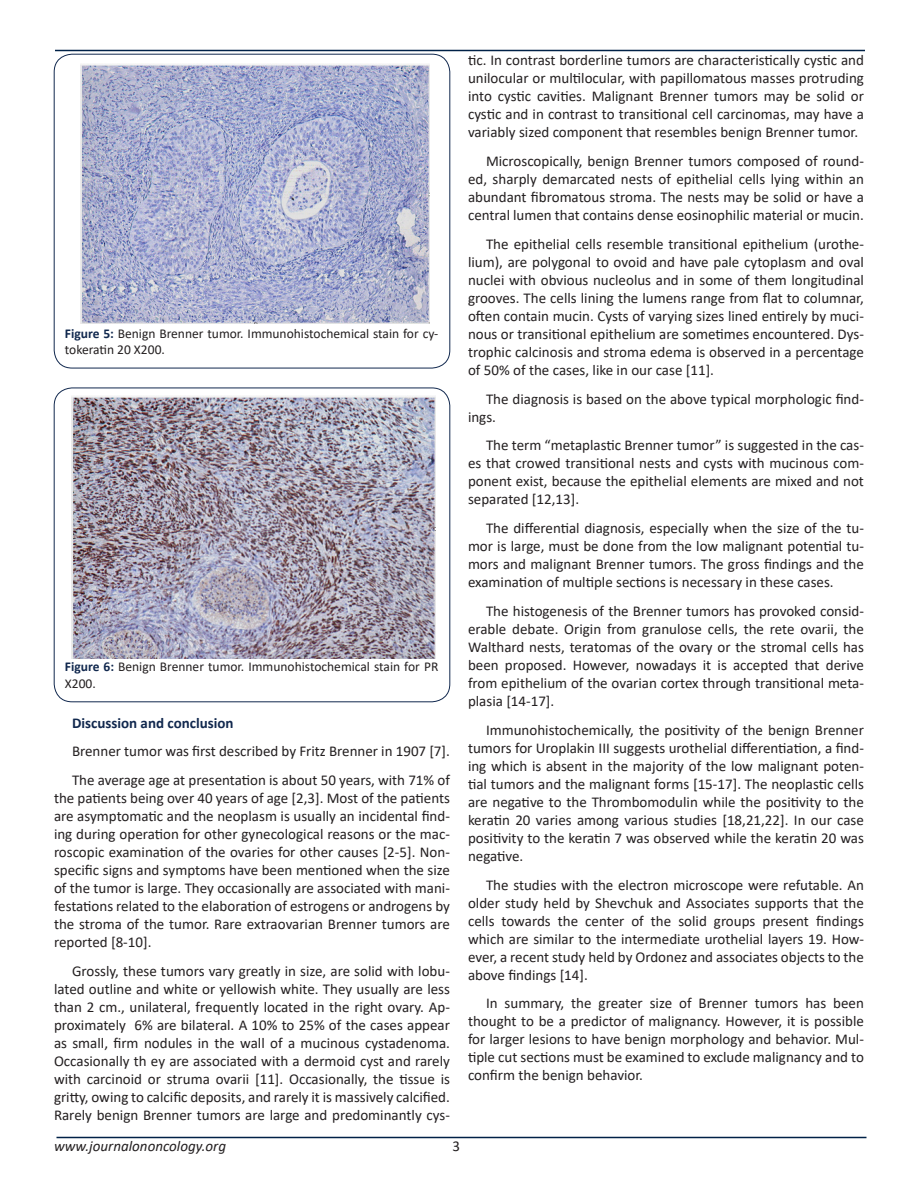
<style>
.page{position:relative;width:918px;height:1188px;background:#fff}
.page>*{position:absolute;margin:0;border:0;box-sizing:border-box;transform-origin:0 0}
.t1{font:15px/18px "Calibri";color:#231f20;text-align:justify}
.t2{font:italic 15px "Calibri";color:#231f20}
.t3{font:700 15px "Calibri";color:#11284e}
.t4{font:13.5px/16.5px "Calibri";color:#231f20}
.s1{font-weight:700;color:#11284e}
</style>
<div class="page">
<hr style="left:55px;top:50px;width:810px;height:1px;background:#002147">
<hr style="left:56px;top:1137px;width:810px;height:1px;background:#002147">
<div style="left:54px;top:54px;width:396px;height:314px;border:1px solid #11284e;border-radius:18px"></div>
<img style="left:80px;top:64px;width:350px;height:260px">
<div style="left:54px;top:388px;width:396px;height:314px;border:1px solid #11284e;border-radius:18px"></div>
<img style="left:71px;top:395px;width:365px;height:263px">
<p class="t4" style="left:65px;top:324px;width:375px"><span class="s1">Figure 5:</span> Benign Brenner tumor. Immunohistochemical stain for cy&shy;tokeratin 20 Χ200.</p>
<p class="t4" style="left:65px;top:658px;width:375px"><span class="s1">Figure 6:</span> Benign Brenner tumor. Immunohistochemical stain for PR<br>Χ200.</p>
<p class="t3" style="left:72px;top:712px;width:163px">Discussion and conclusion</p>
<p class="t1" style="left:72px;top:742px;width:379px">Brenner tumor was first described by Fritz Brenner in 1907 [7].</p>
<p class="t1" style="left:54px;top:771px;width:397px;text-indent:18px">The average age at presentation is about 50 years, with 71% of the patients being over 40 years of age [2,3]. Most of the patients are asymptomatic and the neoplasm is usually an incidental find&shy;ing during operation for other gynecological reasons or the mac&shy;roscopic examination of the ovaries for other causes [2-5]. Non&shy;specific signs and symptoms have been mentioned when the size of the tumor is large. They occasionally are associated with mani&shy;festations related to the elaboration of estrogens or androgens by the stroma of the tumor. Rare extraovarian Brenner tumors are reported [8-10].</p>
<p class="t1" style="left:54px;top:962px;width:397px;text-indent:18px">Grossly, these tumors vary greatly in size, are solid with lobu&shy;lated outline and white or yellowish white. They usually are less than 2 cm., unilateral, frequently located in the right ovary. Ap&shy;proximately 6% are bilateral. A 10% to 25% of the cases appear as small, firm nodules in the wall of a mucinous cystadenoma.<br>Occasionally th ey are associated with a dermoid cyst and rarely with carcinoid or struma ovarii [11]. Occasionally, the tissue is gritty, owing to calcific deposits, and rarely it is massively calcified.<br>Rarely benign Brenner tumors are large and predominantly cys-</p>
<p class="t2" style="left:54px;top:1136px;width:174px">www.journalononcology.org</p>
<p class="t1" style="left:452px;top:1137px;width:9px">3</p>
<p class="t1" style="left:468px;top:51px;width:397px">tic. In contrast borderline tumors are characteristically cystic and unilocular or multilocular, with papillomatous masses protruding into cystic cavities. Malignant Brenner tumors may be solid or cystic and in contrast to transitional cell carcinomas, may have a variably sized component that resembles benign Brenner tumor.</p>
<p class="t1" style="left:468px;top:152px;width:397px;text-indent:18px">Microscopically, benign Brenner tumors composed of round&shy;ed, sharply demarcated nests of epithelial cells lying within an abundant fibromatous stroma. The nests may be solid or have a central lumen that contains dense eosinophilic material or mucin.</p>
<p class="t1" style="left:468px;top:234px;width:397px;text-indent:18px">The epithelial cells resemble transitional epithelium (urothe&shy;lium), are polygonal to ovoid and have pale cytoplasm and oval nuclei with obvious nucleolus and in some of them longitudinal grooves. The cells lining the lumens range from flat to columnar, often contain mucin. Cysts of varying sizes lined entirely by muci&shy;nous or transitional epithelium are sometimes encountered. Dys&shy;trophic calcinosis and stroma edema is observed in a percentage of 50% of the cases, like in our case [11].</p>
<p class="t1" style="left:468px;top:389px;width:397px;text-indent:18px">The diagnosis is based on the above typical morphologic find&shy;ings.</p>
<p class="t1" style="left:468px;top:436px;width:397px;text-indent:18px">The term “metaplastic Brenner tumor” is suggested in the cas&shy;es that crowed transitional nests and cysts with mucinous com&shy;ponent exist, because the epithelial elements are mixed and not separated [12,13].</p>
<p class="t1" style="left:468px;top:519px;width:397px;text-indent:18px">The differential diagnosis, especially when the size of the tu&shy;mor is large, must be done from the low malignant potential tu&shy;mors and malignant Brenner tumors. The gross findings and the examination of multiple sections is necessary in these cases.</p>
<p class="t1" style="left:468px;top:602px;width:397px;text-indent:18px">The histogenesis of the Brenner tumors has provoked consid&shy;erable debate. Origin from granulose cells, the rete ovarii, the Walthard nests, teratomas of the ovary or the stromal cells has been proposed. However, nowadays it is accepted that derive from epithelium of the ovarian cortex through transitional meta&shy;plasia [14-17].</p>
<p class="t1" style="left:468px;top:720px;width:397px;text-indent:18px">Immunohistochemically, the positivity of the benign Brenner tumors for Uroplakin III suggests urothelial differentiation, a find&shy;ing which is absent in the majority of the low malignant poten&shy;tial tumors and the malignant forms [15-17]. The neoplastic cells are negative to the Thrombomodulin while the positivity to the keratin 20 varies among various studies [18,21,22]. In our case positivity to the keratin 7 was observed while the keratin 20 was negative.</p>
<p class="t1" style="left:468px;top:875px;width:397px;text-indent:18px">The studies with the electron microscope were refutable. An older study held by Shevchuk and Associates supports that the cells towards the center of the solid groups present findings which are similar to the intermediate urothelial layers 19. How&shy;ever, a recent study held by Ordonez and associates objects to the above findings [14].</p>
<p class="t1" style="left:468px;top:994px;width:397px;text-indent:18px">In summary, the greater size of Brenner tumors has been thought to be a predictor of malignancy. However, it is possible for larger lesions to have benign morphology and behavior. Mul&shy;tiple cut sections must be examined to exclude malignancy and to confirm the benign behavior.</p>
</div>
